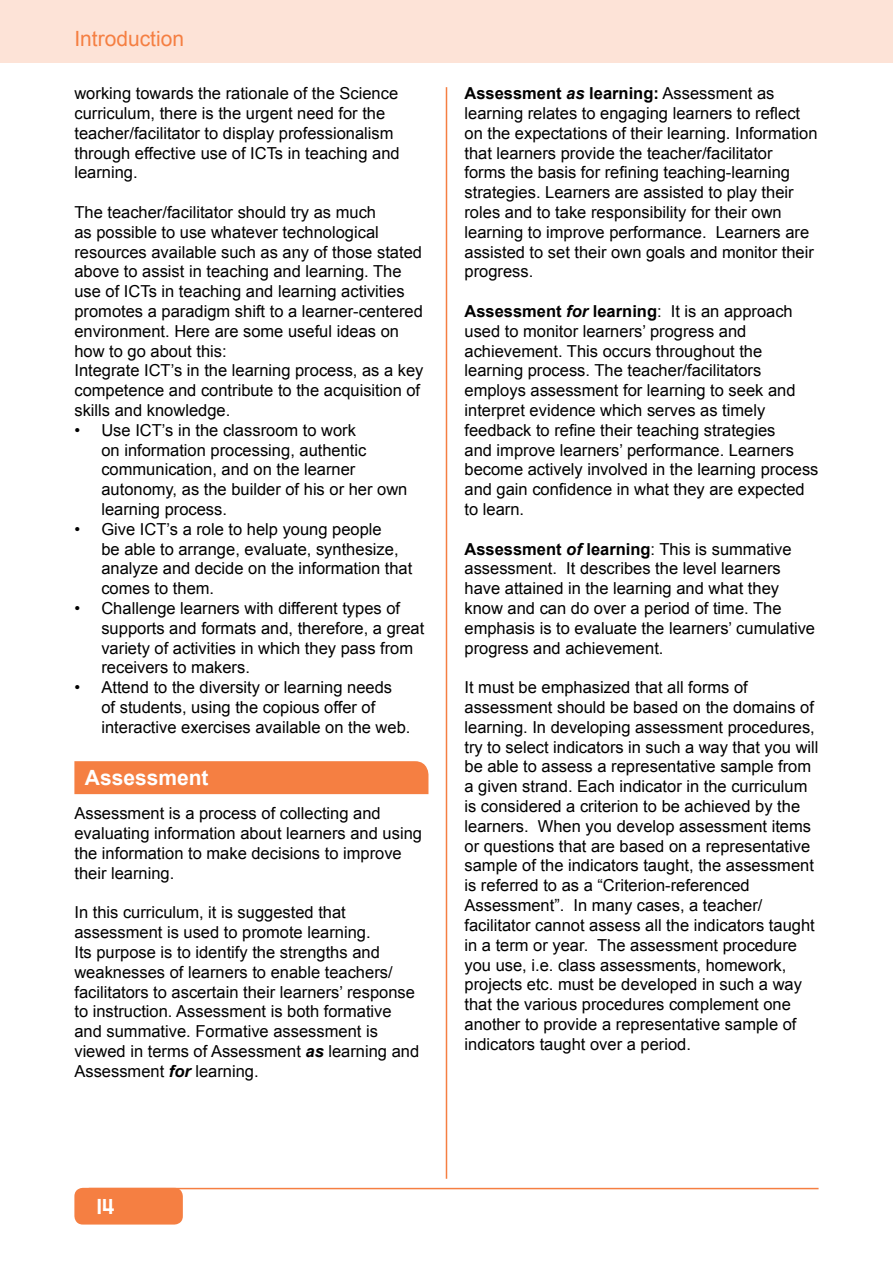
<style>
.page{position:relative;width:893px;height:1263px;background:#fff}
.page>*{position:absolute;margin:0;border:0;box-sizing:border-box;transform-origin:0 0}
.t1{font:21px "Arial";color:#f57f42}
.t2{font:700 21px "Arial";color:#fff}
.t3{font:700 21px "Preschool";color:#fff}
.t4{font:16.5px/19.8px "Arial";color:#000}
.s1{font-weight:700;font-style:italic}
.s2{font-weight:700}
</style>
<div class="page">
<hr style="left:446px;top:87px;width:1px;height:1092px;background:#f57f42">
<div style="left:74px;top:1188px;width:109px;height:36px;background:#f57f42;border-radius:9px"></div>
<hr style="left:89px;top:1188px;width:730px;height:1px;background:#f57f42">
<div style="left:0;top:0;width:893px;height:63px;background:#fde3d7"></div>
<div style="left:74px;top:761px;width:354px;height:33px;background:#f57f42"></div>
<p class="t1" style="left:74px;top:24px;width:111px">Introduction</p>
<p class="t4" style="left:74px;top:84px;width:327px">working towards the rationale of the Science curriculum, there is the urgent need for the teacher/facilitator to display professionalism through effective use of ICTs in teaching and learning.</p>
<p class="t4" style="left:74px;top:202px;width:351px">The teacher/facilitator should try as much<br>as possible to use whatever technological resources available such as any of those stated above to assist in teaching and learning. The use of ICTs in teaching and learning activities promotes a paradigm shift to a learner-centered environment. Here are some useful ideas on how to go about this:<br>Integrate ICT’s in the learning process, as a key competence and contribute to the acquisition of skills and knowledge.</p>
<p class="t4" style="left:101px;top:420px;width:308px;text-indent:-27px">• Use ICT’s in the classroom to work<br>on information processing, authentic communication, and on the learner autonomy, as the builder of his or her own learning process.</p>
<p class="t4" style="left:101px;top:519px;width:312px;text-indent:-27px">• Give ICT’s a role to help young people<br>be able to arrange, evaluate, synthesize, analyze and decide on the information that comes to them.</p>
<p class="t4" style="left:101px;top:598px;width:324px;text-indent:-27px">• Challenge learners with different types of supports and formats and, therefore, a great variety of activities in which they pass from receivers to makers.</p>
<p class="t4" style="left:101px;top:678px;width:311px;text-indent:-27px">• Attend to the diversity or learning needs<br>of students, using the copious offer of interactive exercises available on the web.</p>
<p class="t2" style="left:85px;top:764px;width:125px">Assessment</p>
<p class="t4" style="left:74px;top:804px;width:349px">Assessment is a process of collecting and evaluating information about learners and using the information to make decisions to improve their learning.</p>
<p class="t4" style="left:74px;top:903px;width:346px">In this curriculum, it is suggested that assessment is used to promote learning.<br>Its purpose is to identify the strengths and weaknesses of learners to enable teachers/ facilitators to ascertain their learners’ response to instruction. Assessment is both formative and summative. Formative assessment is viewed in terms of Assessment <span class="s1">as</span> learning and Assessment <span class="s1">for</span> learning.</p>
<p class="t4" style="left:464px;top:84px;width:355px"><span class="s2">Assessment</span> <span class="s1">as</span> <span class="s2">learning:</span> Assessment as learning relates to engaging learners to reflect on the expectations of their learning. Information that learners provide the teacher/facilitator forms the basis for refining teaching-learning strategies. Learners are assisted to play their roles and to take responsibility for their own learning to improve performance. Learners are assisted to set their own goals and monitor their progress.</p>
<p class="t4" style="left:464px;top:301px;width:355px"><span class="s2">Assessment</span> <span class="s1">for</span> <span class="s2">learning</span>: It is an approach used to monitor learners’ progress and achievement. This occurs throughout the learning process. The teacher/facilitators employs assessment for learning to seek and interpret evidence which serves as timely feedback to refine their teaching strategies<br>and improve learners’ performance. Learners become actively involved in the learning process and gain confidence in what they are expected to learn.</p>
<p class="t4" style="left:464px;top:539px;width:352px"><span class="s2">Assessment</span> <span class="s1">of</span> <span class="s2">learning</span>: This is summative assessment. It describes the level learners have attained in the learning and what they know and can do over a period of time. The emphasis is to evaluate the learners’ cumulative progress and achievement.</p>
<p class="t4" style="left:464px;top:678px;width:356px">It must be emphasized that all forms of assessment should be based on the domains of learning. In developing assessment procedures, try to select indicators in such a way that you will be able to assess a representative sample from a given strand. Each indicator in the curriculum is considered a criterion to be achieved by the learners. When you develop assessment items or questions that are based on a representative sample of the indicators taught, the assessment is referred to as a “Criterion-referenced Assessment”. In many cases, a teacher/ facilitator cannot assess all the indicators taught in a term or year. The assessment procedure you use, i.e. class assessments, homework, projects etc. must be developed in such a way that the various procedures complement one another to provide a representative sample of indicators taught over a period.</p>
<p class="t3" style="left:96px;top:1192px;width:20px">14</p>
</div>
